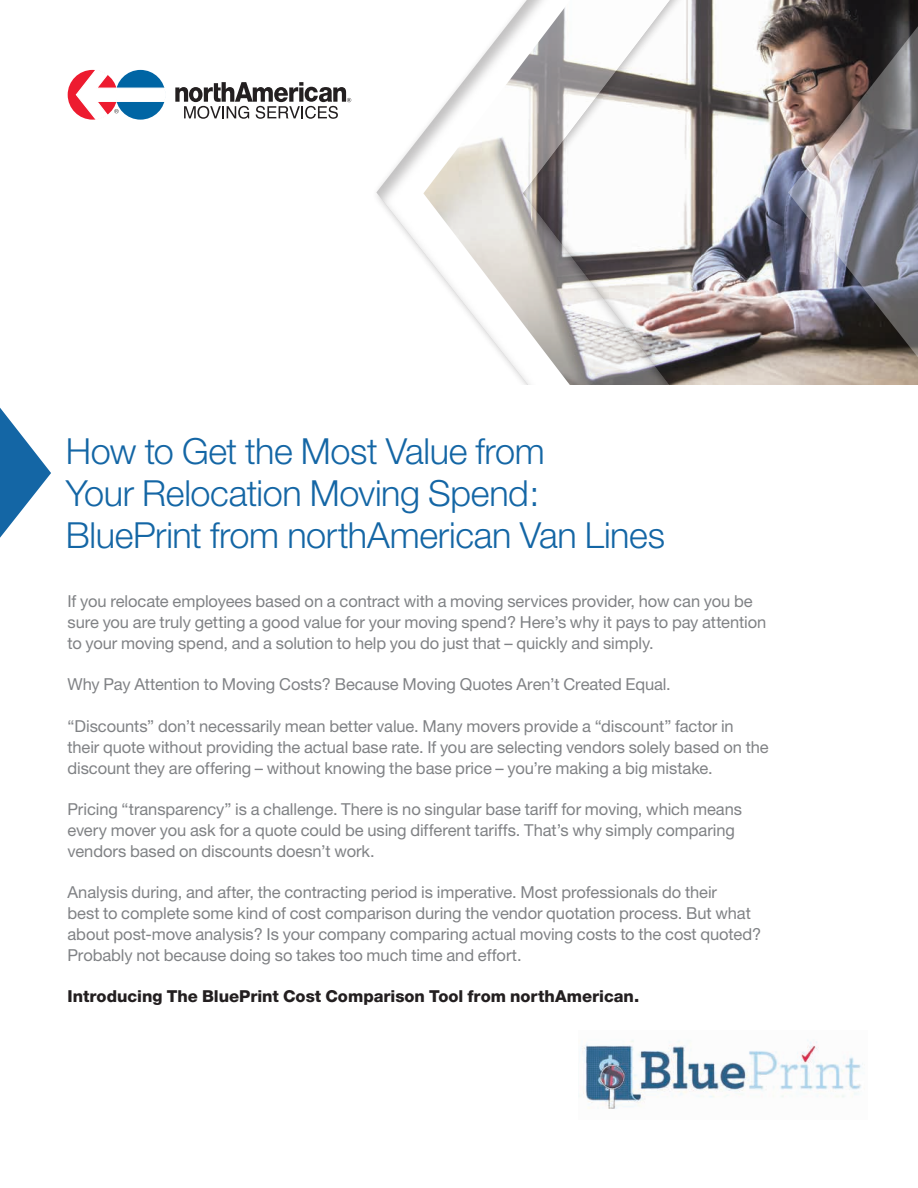
<style>
.page{position:relative;width:918px;height:1188px;background:#fff}
.page>*{position:absolute;margin:0;border:0;box-sizing:border-box;transform-origin:0 0}
.t1{font:300 36px/42px "Helvetica Neue";letter-spacing:-.01em;color:#1466a5}
.t2{font:16.5px/21px "Helvetica Neue";letter-spacing:-.005em;color:#808285}
.t3{font:800 16.5px "Helvetica Neue";color:#231f20}
</style>
<div class="page">
<img style="left:700px;top:0;width:88px;height:385px">
<div style="left:68px;top:70px;width:49px;height:50px;background:#ed1b2f;border-radius:50%"></div>
<svg style="left:75px;top:69px;width:91px;height:51px"></svg>
<svg style="left:175px;top:82px;width:176px;height:37px"></svg>
<img style="left:788px;top:0;width:130px;height:385px">
<div style="left:371px;top:0;width:329px;height:424px;background:#231f20;opacity:.75"></div>
<div style="left:376px;top:0;width:318px;height:415px;background:#231f20;opacity:.75"></div>
<div style="left:340px;top:386px;width:578px;height:97px;background:#fff"></div>
<svg style="left:0;top:408px;width:51px;height:130px"></svg>
<img style="left:582px;top:1040px;width:281px;height:69px">
<h1 class="t1" style="left:66px;top:429px;width:601px">How to Get the Most Value from<br>Your Relocation Moving Spend:<br>BluePrint from northAmerican Van Lines</h1>
<p class="t2" style="left:68px;top:590px;width:700px">If you relocate employees based on a contract with a moving services provider, how can you be sure you are truly getting a good value for your moving spend? Here’s why it pays to pay attention to your moving spend, and a solution to help you do just that – quickly and simply.</p>
<p class="t2" style="left:68px;top:674px;width:605px">Why Pay Attention to Moving Costs? Because Moving Quotes Aren’t Created Equal.</p>
<p class="t2" style="left:68px;top:715px;width:703px">“Discounts” don’t necessarily mean better value. Many movers provide a “discount” factor in their quote without providing the actual base rate. If you are selecting vendors solely based on the discount they are offering – without knowing the base price – you’re making a big mistake.</p>
<p class="t2" style="left:68px;top:798px;width:676px">Pricing “transparency” is a challenge. There is no singular base tariff for moving, which means every mover you ask for a quote could be using different tariffs. That’s why simply comparing vendors based on discounts doesn’t work.</p>
<p class="t2" style="left:68px;top:881px;width:695px">Analysis during, and after, the contracting period is imperative. Most professionals do their<br>best to complete some kind of cost comparison during the vendor quotation process. But what about post-move analysis? Is your company comparing actual moving costs to the cost quoted?<br>Probably not because doing so takes too much time and effort.</p>
<p class="t3" style="left:68px;top:987px;width:573px">Introducing The BluePrint Cost Comparison Tool from northAmerican.</p>
</div>
